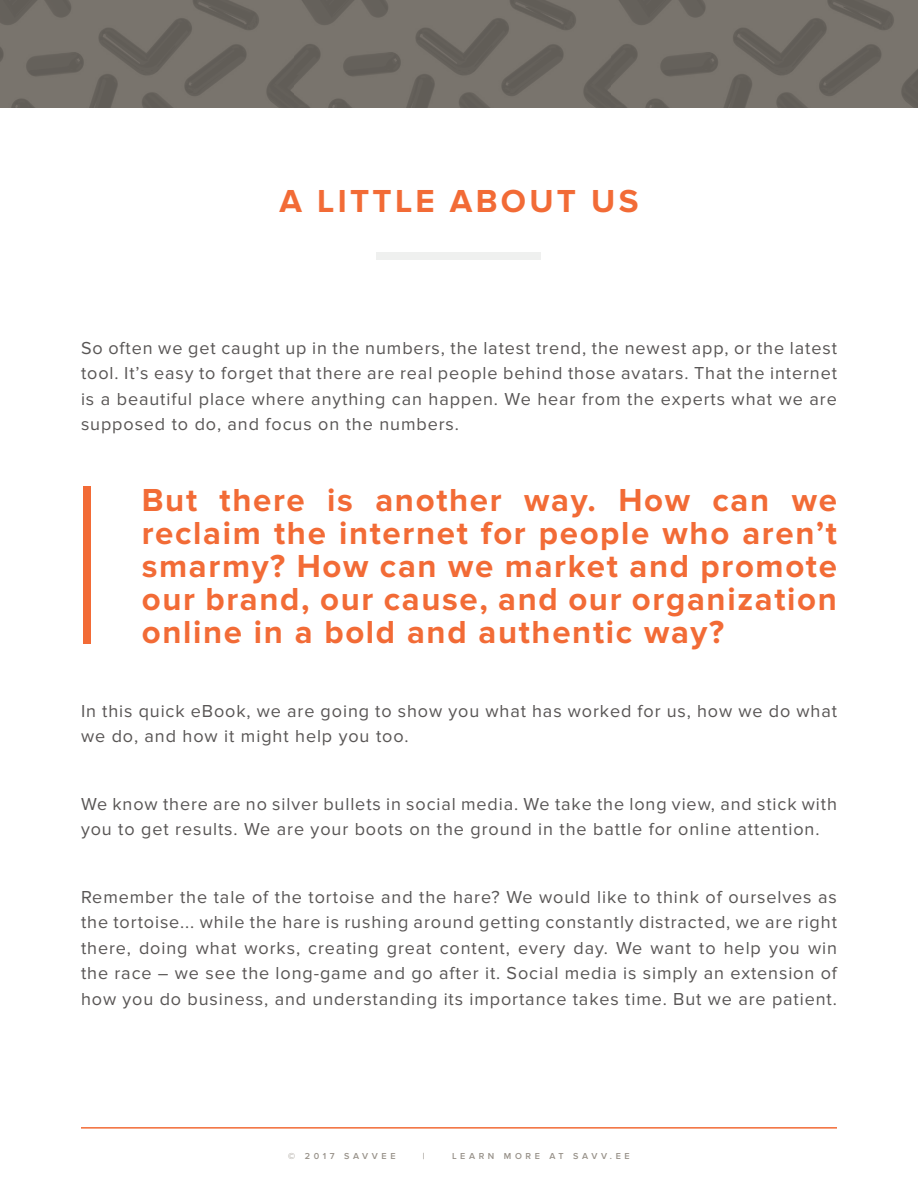
<style>
.page{position:relative;width:918px;height:1188px;background:#fff}
.page>*{position:absolute;margin:0;border:0;box-sizing:border-box;transform-origin:0 0}
.approach_bodies{font:700 33px/33px "Proxima Nova";letter-spacing:.05em;color:#f26b36;text-align:justify}
._2-column_bullets{font:700 33px "Proxima Nova";letter-spacing:.1em;color:#f26b36}
.approach_bodies-2{font:18px/25.5px "Proxima Nova";letter-spacing:.05em;color:#595655;text-align:justify}
.t1{font:600 9px "Proxima Nova";letter-spacing:.4em;color:#99938b}
</style>
<div class="page">
<hr style="left:81px;top:1127px;width:756px;height:2px;background:#f26b36">
<img style="left:0;top:0;width:918px;height:108px">
<div style="left:83px;top:486px;width:8px;height:158px;background:#f26b36"></div>
<div style="left:377px;top:253px;width:164px;height:7px;background:#eff0ef"></div>
<p class="_2-column_bullets" style="left:279px;top:182px;width:361px">A LITTLE ABOUT US</p>
<p class="approach_bodies-2" style="left:81px;top:335px;width:758px">So often we get caught up in the numbers, the latest trend, the newest app, or the latest tool. It’s easy to forget that there are real people behind those avatars. That the internet is a beautiful place where anything can happen. We hear from the experts what we are supposed to do, and focus on the numbers.</p>
<p class="approach_bodies" style="left:142px;top:484px;width:697px">But there is another way. How can we reclaim the internet for people who aren’t smarmy? How can we market and promote our brand, our cause, and our organization online in a bold and authentic way?</p>
<p class="approach_bodies-2" style="left:81px;top:698px;width:758px">In this quick eBook, we are going to show you what has worked for us, how we do what we do, and how it might help you too.</p>
<p class="approach_bodies-2" style="left:81px;top:791px;width:758px">We know there are no silver bullets in social media. We take the long view, and stick with you to get results. We are your boots on the ground in the battle for online attention.</p>
<p class="approach_bodies-2" style="left:81px;top:884px;width:758px">Remember the tale of the tortoise and the hare? We would like to think of ourselves as the tortoise... while the hare is rushing around getting constantly distracted, we are right there, doing what works, creating great content, every day. We want to help you win the race – we see the long-game and go after it. Social media is simply an extension of how you do business, and understanding its importance takes time. But we are patient.</p>
<p class="t1" style="left:288px;top:1151px;width:109px">© 2017 SAVVEE</p>
<p class="t1" style="left:423px;top:1151px;width:3px">|</p>
<p class="t1" style="left:452px;top:1151px;width:179px">LEARN MORE AT SAVV.EE</p>
</div>
